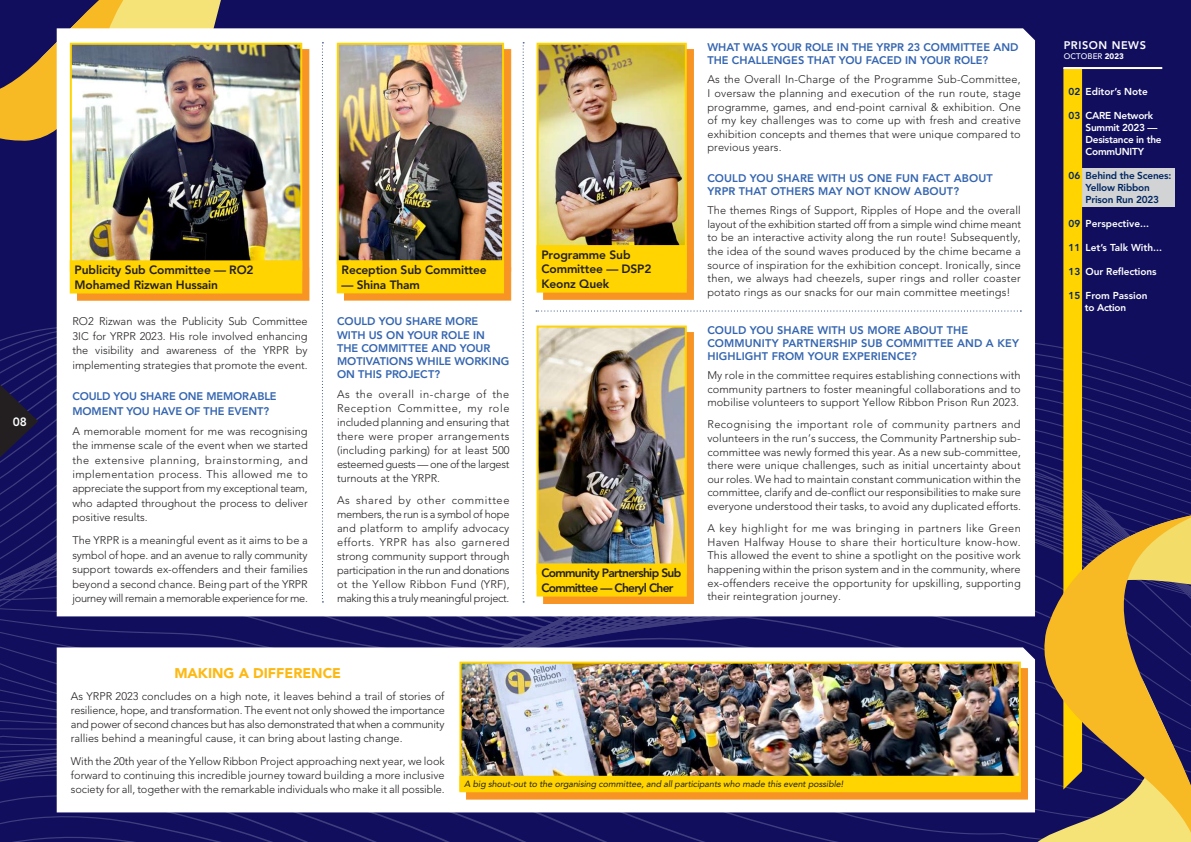
<style>
.page{position:relative;width:1191px;height:842px;background:#fff}
.page>*{position:absolute;margin:0;border:0;box-sizing:border-box;transform-origin:0 0}
.t1{font:900 14px "Avenir LT Std";color:#fdb913}
.t2{font:800 12px/14.4px "Avenir LT Std";letter-spacing:-.01em;color:#231f20}
.t3{font:800 12px/14.4px "Avenir LT Std";letter-spacing:-.06em;color:#231f20}
.t4{font:800 12px "Avenir LT Std";color:#fff}
.t5{font:300 11px/13.6px "Avenir LT Std";color:#231f20;text-align:justify}
.t6{font:800 11px/13.2px "Avenir LT Std";letter-spacing:.005em;color:#3465b0}
.t7{font:800 11px "Avenir LT Std";letter-spacing:.05em;color:#fff}
.t8{font:800 10px/12px "Avenir LT Std";letter-spacing:-.01em;color:#fff}
.t9{font:800 10px/12px "Avenir LT Std";letter-spacing:-.02em;color:#002561;text-align:center}
.t10{font:italic 9px "Avenir LT Std";letter-spacing:-.01em;color:#231f20}
.t11{font:500 8px "Avenir LT Std";letter-spacing:.01em;color:#fff}
.s1{font-weight:900}
.s2{color:#002561}
</style>
<div class="page">
<img style="left:0;top:0;width:1191px;height:842px">
<svg style="left:1025px;top:513px;width:166px;height:329px;background:#947950"></svg>
<p class="t4" style="left:13px;top:414px;width:16px">08</p>
<p class="t2" style="left:75px;top:263px;width:181px">Publicity Sub Committee — RO2<br>Mohamed Rizwan Hussain</p>
<p class="t5" style="left:72px;top:314px;width:237px;line-height:14.5px">RO2 Rizwan was the Publicity Sub Committee 3IC for YRPR 2023. His role involved enhancing the visibility and awareness of the YRPR by implementing strategies that promote the event.</p>
<p class="t6" style="left:72px;top:389px;width:206px;line-height:14.5px">COULD YOU SHARE ONE MEMORABLE<br>MOMENT YOU HAVE OF THE EVENT?</p>
<p class="t5" style="left:72px;top:424px;width:237px;line-height:14.5px">A memorable moment for me was recognising the immense scale of the event when we started the extensive planning, brainstorming, and implementation process. This allowed me to appreciate the support from my exceptional team, who adapted throughout the process to deliver positive results.</p>
<p class="t5" style="left:72px;top:533px;width:237px;line-height:14.5px">The YRPR is a meaningful event as it aims to be a symbol of hope. and an avenue to rally community support towards ex-offenders and their families beyond a second chance. Being part of the YRPR journey will remain a memorable experience for me.</p>
<p class="t2" style="left:341px;top:263px;width:147px">Reception Sub Committee</p>
<p class="t2" style="left:341px;top:277px;width:80px">— Shina Tham</p>
<p class="t6" style="left:337px;top:315px;width:174px">COULD YOU SHARE MORE<br>WITH US ON YOUR ROLE IN<br>THE COMMITTEE AND YOUR<br>MOTIVATIONS WHILE WORKING<br>ON THIS PROJECT?</p>
<p class="t5" style="left:337px;top:387px;width:174px;line-height:14px">As the overall in-charge of the Reception Committee, my role included planning and ensuring that there were proper arrangements (including parking) for at least 500 esteemed guests — one of the largest turnouts at the YRPR.</p>
<p class="t5" style="left:337px;top:494px;width:174px;line-height:14px">As shared by other committee members, the run is a symbol of hope and platform to amplify advocacy efforts. YRPR has also garnered strong community support through participation in the run and donations ot the Yellow Ribbon Fund (YRF), making this a truly meaningful project.</p>
<p class="t2" style="left:541px;top:248px;width:112px">Programme Sub<br>Committee — DSP2<br>Keonz Quek</p>
<p class="t3" style="left:541px;top:566px;width:141px">Community Partnership Sub<br>Committee — Cheryl Cher</p>
<p class="t6" style="left:707px;top:41px;width:312px">WHAT WAS YOUR ROLE IN THE YRPR 23 COMMITTEE AND<br>THE CHALLENGES THAT YOU FACED IN YOUR ROLE?</p>
<p class="t5" style="left:707px;top:73px;width:315px">As the Overall In-Charge of the Programme Sub-Committee, I oversaw the planning and execution of the run route, stage programme, games, and end-point carnival &amp; exhibition. One of my key challenges was to come up with fresh and creative exhibition concepts and themes that were unique compared to previous years.</p>
<p class="t6" style="left:707px;top:171px;width:287px">COULD YOU SHARE WITH US ONE FUN FACT ABOUT<br>YRPR THAT OTHERS MAY NOT KNOW ABOUT?</p>
<p class="t5" style="left:707px;top:204px;width:315px">The themes Rings of Support, Ripples of Hope and the overall layout of the exhibition started off from a simple wind chime meant to be an interactive activity along the run route! Subsequently, the idea of the sound waves produced by the chime became a source of inspiration for the exhibition concept. Ironically, since then, we always had cheezels, super rings and roller coaster potato rings as our snacks for our main committee meetings!</p>
<p class="t6" style="left:707px;top:323px;width:313px">COULD YOU SHARE WITH US MORE ABOUT THE<br>COMMUNITY PARTNERSHIP SUB COMMITTEE AND A KEY<br>HIGHLIGHT FROM YOUR EXPERIENCE?</p>
<p class="t5" style="left:707px;top:369px;width:315px">My role in the committee requires establishing connections with community partners to foster meaningful collaborations and to mobilise volunteers to support Yellow Ribbon Prison Run 2023.</p>
<p class="t5" style="left:707px;top:418px;width:315px">Recognising the important role of community partners and volunteers in the run’s success, the Community Partnership sub&shy;committee was newly formed this year. As a new sub-committee, there were unique challenges, such as initial uncertainty about our roles. We had to maintain constant communication within the committee, clarify and de-conflict our responsibilities to make sure everyone understood their tasks, to avoid any duplicated efforts.</p>
<p class="t5" style="left:707px;top:522px;width:315px">A key highlight for me was bringing in partners like Green Haven Halfway House to share their horticulture know-how.<br>This allowed the event to shine a spotlight on the positive work happening within the prison system and in the community, where ex-offenders receive the opportunity for upskilling, supporting their reintegration journey.</p>
<p class="t1" style="left:174px;top:664px;width:168px">MAKING A DIFFERENCE</p>
<p class="t5" style="left:71px;top:689px;width:375px;line-height:14px">As YRPR 2023 concludes on a high note, it leaves behind a trail of stories of resilience, hope, and transformation. The event not only showed the importance and power of second chances but has also demonstrated that when a community rallies behind a meaningful cause, it can bring about lasting change.</p>
<p class="t5" style="left:71px;top:754px;width:375px;line-height:14px">With the 20th year of the Yellow Ribbon Project approaching next year, we look forward to continuing this incredible journey toward building a more inclusive society for all, together with the remarkable individuals who make it all possible.</p>
<p class="t10" style="left:464px;top:779px;width:380px">A big shout-out to the organising committee, and all participants who made this event possible!</p>
<p class="t7" style="left:1063px;top:39px;width:84px">PRISON NEWS</p>
<p class="t11" style="left:1063px;top:52px;width:62px">OCTOBER <span class="s1">2023</span></p>
<p class="t8" style="left:1068px;top:85px;width:81px"><span class="s2">02</span> Editor’s Note</p>
<p class="t8" style="left:1085px;top:109px;width:77px;text-indent:-17px"><span class="s2">03</span> CARE Network<br>Summit 2023 —<br>Desistance in the<br>CommUNITY</p>
<p class="t9" style="left:1068px;top:169px;width:104px">06 Behind the Scenes:<br>Yellow Ribbon<br>Prison Run 2023</p>
<p class="t8" style="left:1068px;top:217px;width:82px"><span class="s2">09</span> Perspective...</p>
<p class="t8" style="left:1068px;top:241px;width:95px"><span class="s2">11</span> Let’s Talk With...</p>
<p class="t8" style="left:1068px;top:265px;width:89px"><span class="s2">13</span> Our Reflections</p>
<p class="t8" style="left:1068px;top:289px;width:81px;text-align:center"><span class="s2">15</span> From Passion to Action</p>
</div>
